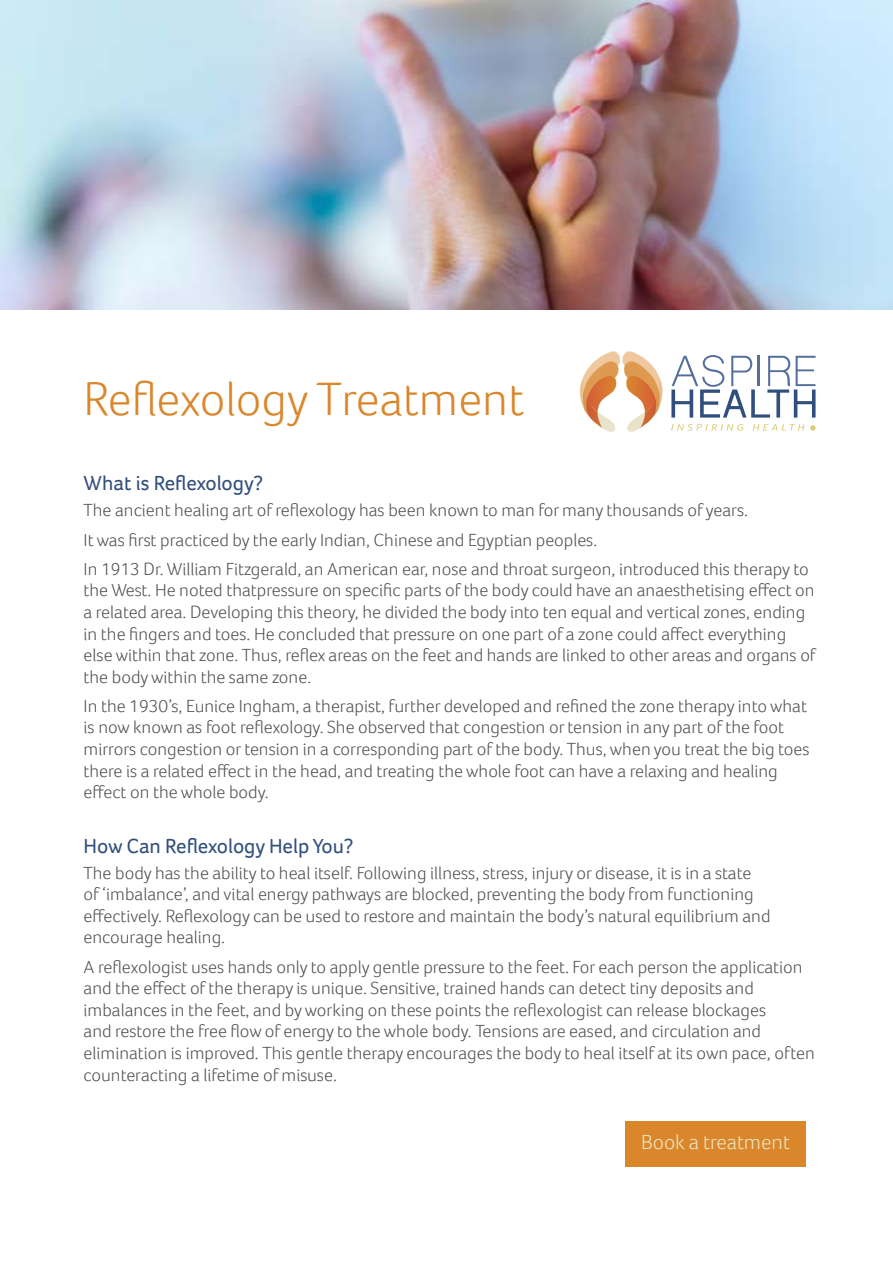
<style>
.page{position:relative;width:893px;height:1263px;background:#fff}
.page>*{position:absolute;margin:0;border:0;box-sizing:border-box;transform-origin:0 0}
.t1{font:300 48px "Foco";color:#da862b}
.t2{font:21px "Foco";color:#314f7d}
.t3{font:300 21px "Foco";color:#ede7c4}
.t4{font:300 18px/21.6px "Foco";color:#505050}
</style>
<div class="page">
<img style="left:0;top:0;width:893px;height:309px">
<svg style="left:671px;top:355px;width:144px;height:63px"></svg>
<svg style="left:671px;top:424px;width:72px;height:7px"></svg>
<svg style="left:753px;top:424px;width:51px;height:7px"></svg>
<svg style="left:810px;top:425px;width:5px;height:6px"></svg>
<svg style="left:580px;top:351px;width:82px;height:81px"></svg>
<div style="left:625px;top:1121px;width:180px;height:45px;background:#da862b"></div>
<h1 class="t1" style="left:84px;top:367px;width:442px">Reflexology Treatment</h1>
<p class="t2" style="left:84px;top:469px;width:181px">What is Reflexology?</p>
<p class="t4" style="left:84px;top:496px;width:726px;line-height:29.1px">The ancient healing art of reflexology has been known to man for many thousands of years.<br>It was first practiced by the early Indian, Chinese and Egyptian peoples.<br>In 1913 Dr. William Fitzgerald, an American ear, nose and throat surgeon, introduced this therapy to</p>
<p class="t4" style="left:84px;top:579px;width:734px">the West. He noted thatpressure on specific parts of the body could have an anaesthetising effect on a related area. Developing this theory, he divided the body into ten equal and vertical zones, ending in the fingers and toes. He concluded that pressure on one part of a zone could affect everything else within that zone. Thus, reflex areas on the feet and hands are linked to other areas and organs of the body within the same zone.</p>
<p class="t4" style="left:84px;top:695px;width:727px">In the 1930’s, Eunice Ingham, a therapist, further developed and refined the zone therapy into what is now known as foot reflexology. She observed that congestion or tension in any part of the foot mirrors congestion or tension in a corresponding part of the body. Thus, when you treat the big toes there is a related effect in the head, and treating the whole foot can have a relaxing and healing effect on the whole body.</p>
<p class="t2" style="left:84px;top:831px;width:271px">How Can Reflexology Help You?</p>
<p class="t4" style="left:84px;top:861px;width:688px">The body has the ability to heal itself. Following illness, stress, injury or disease, it is in a state of ‘imbalance’, and vital energy pathways are blocked, preventing the body from functioning effectively. Reflexology can be used to restore and maintain the body’s natural equilibrium and encourage healing.</p>
<p class="t4" style="left:84px;top:955px;width:733px">A reflexologist uses hands only to apply gentle pressure to the feet. For each person the application and the effect of the therapy is unique. Sensitive, trained hands can detect tiny deposits and imbalances in the feet, and by working on these points the reflexologist can release blockages<br>and restore the free flow of energy to the whole body. Tensions are eased, and circulation and elimination is improved. This gentle therapy encourages the body to heal itself at its own pace, often counteracting a lifetime of misuse.</p>
<p class="t3" style="left:641px;top:1128px;width:150px">Book a treatment</p>
</div>
